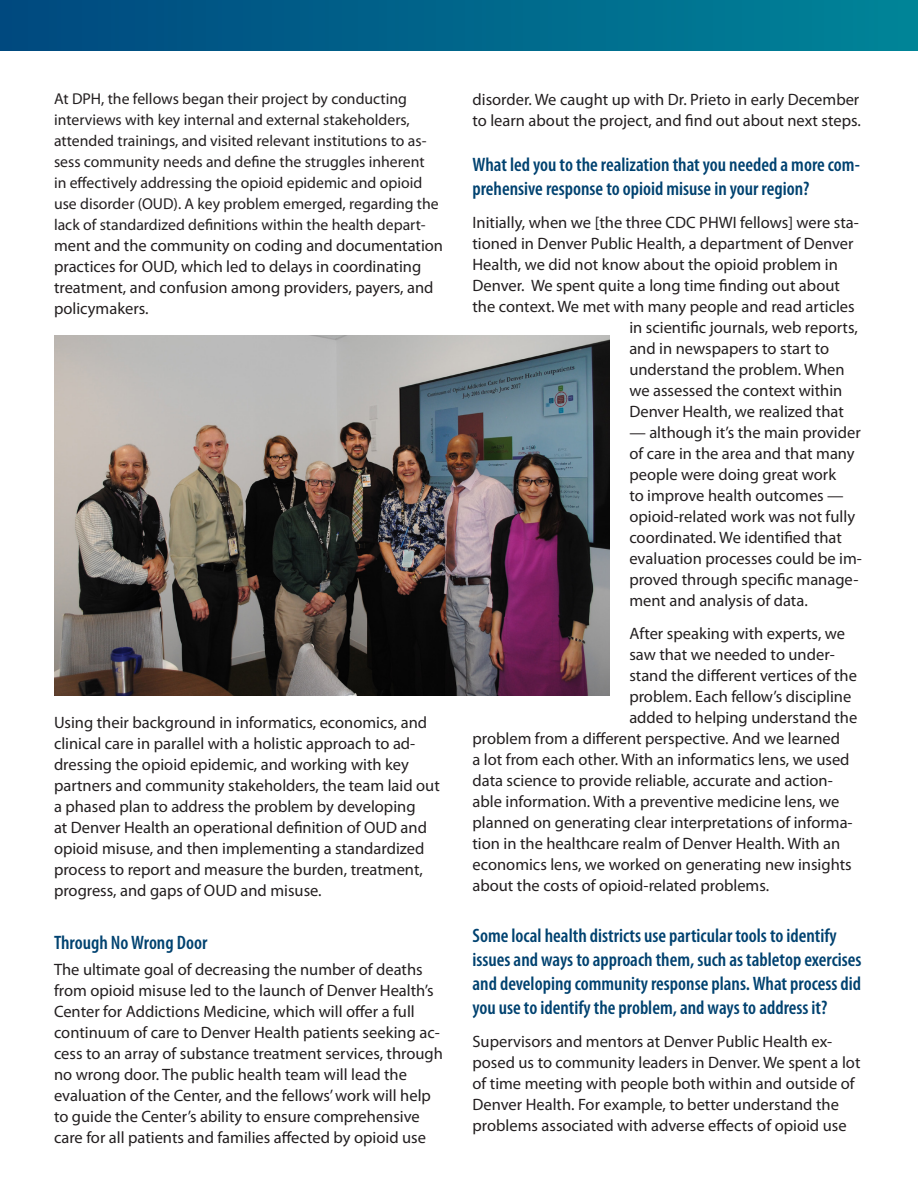
<style>
.page{position:relative;width:918px;height:1188px;background:#fff}
.page>*{position:absolute;margin:0;border:0;box-sizing:border-box;transform-origin:0 0}
.t1{font:600 condensed 19.5px/24px "Myriad Pro";color:#004270}
.t2{font:16.5px/21px "Myriad Pro";color:#231f20}
.t3{font:15.75px/21px "Myriad Pro";color:#231f20}
</style>
<div class="page">
<div style="left:0;top:0;width:918px;height:50px;background:linear-gradient(to right,#00487f,#008498)"></div>
<img style="left:54px;top:335px;width:555px;height:360px">
<p class="t3" style="left:54px;top:88px;width:386px">At DPH, the fellows began their project by conducting interviews with key internal and external stakeholders, attended trainings, and visited relevant institutions to as&shy;sess community needs and define the struggles inherent in effectively addressing the opioid epidemic and opioid use disorder (OUD). A key problem emerged, regarding the lack of standardized definitions within the health depart-</p>
<p class="t2" style="left:54px;top:235px;width:391px">ment and the community on coding and documentation practices for OUD, which led to delays in coordinating treatment, and confusion among providers, payers, and policymakers.</p>
<p class="t2" style="left:54px;top:712px;width:387px">Using their background in informatics, economics, and clinical care in parallel with a holistic approach to ad&shy;dressing the opioid epidemic, and working with key partners and community stakeholders, the team laid out a phased plan to address the problem by developing<br>at Denver Health an operational definition of OUD and opioid misuse, and then implementing a standardized process to report and measure the burden, treatment, progress, and gaps of OUD and misuse.</p>
<p class="t1" style="left:54px;top:930px;width:155px">Through No Wrong Door</p>
<p class="t2" style="left:54px;top:959px;width:391px">The ultimate goal of decreasing the number of deaths from opioid misuse led to the launch of Denver Health’s Center for Addictions Medicine, which will offer a full continuum of care to Denver Health patients seeking ac&shy;cess to an array of substance treatment services, through no wrong door. The public health team will lead the evaluation of the Center, and the fellows’ work will help to guide the Center’s ability to ensure comprehensive care for all patients and families affected by opioid use</p>
<p class="t2" style="left:472px;top:88px;width:390px">disorder. We caught up with Dr. Prieto in early December to learn about the project, and find out about next steps.</p>
<p class="t1" style="left:472px;top:152px;width:389px">What led you to the realization that you needed a more com&shy;prehensive response to opioid misuse in your region?</p>
<p class="t2" style="left:472px;top:211px;width:388px">Initially, when we [the three CDC PHWI fellows] were sta-</p>
<p class="t2" style="left:472px;top:232px;width:383px">tioned in Denver Public Health, a department of Denver</p>
<p class="t2" style="left:472px;top:253px;width:367px">Health, we did not know about the opioid problem in</p>
<p class="t2" style="left:472px;top:274px;width:369px">Denver. We spent quite a long time finding out about</p>
<p class="t2" style="left:472px;top:295px;width:384px">the context. We met with many people and read articles</p>
<p class="t2" style="left:629px;top:316px;width:230px">in scientific journals, web reports,</p>
<p class="t2" style="left:629px;top:337px;width:201px">and in newspapers to start to</p>
<p class="t2" style="left:629px;top:358px;width:217px">understand the problem. When</p>
<p class="t2" style="left:629px;top:379px;width:215px">we assessed the context within</p>
<p class="t2" style="left:629px;top:400px;width:216px">Denver Health, we realized that</p>
<p class="t2" style="left:629px;top:421px;width:234px">— although it’s the main provider of care in the area and that many people were doing great work<br>to improve health outcomes — opioid-related work was not fully coordinated. We identified that evaluation processes could be im&shy;proved through specific manage&shy;ment and analysis of data.</p>
<p class="t2" style="left:629px;top:622px;width:217px">After speaking with experts, we</p>
<p class="t2" style="left:629px;top:643px;width:207px">saw that we needed to under-</p>
<p class="t2" style="left:629px;top:664px;width:229px">stand the different vertices of the</p>
<p class="t2" style="left:629px;top:685px;width:224px">problem. Each fellow’s discipline</p>
<p class="t2" style="left:629px;top:706px;width:230px">added to helping understand the</p>
<p class="t2" style="left:472px;top:727px;width:369px">problem from a different perspective. And we learned</p>
<p class="t2" style="left:472px;top:748px;width:379px">a lot from each other. With an informatics lens, we used</p>
<p class="t2" style="left:472px;top:769px;width:362px">data science to provide reliable, accurate and action-</p>
<p class="t2" style="left:472px;top:790px;width:368px">able information. With a preventive medicine lens, we</p>
<p class="t2" style="left:472px;top:811px;width:382px">planned on generating clear interpretations of informa-</p>
<p class="t2" style="left:472px;top:832px;width:369px">tion in the healthcare realm of Denver Health. With an</p>
<p class="t2" style="left:472px;top:853px;width:381px">economics lens, we worked on generating new insights</p>
<p class="t2" style="left:472px;top:874px;width:298px">about the costs of opioid-related problems.</p>
<p class="t1" style="left:472px;top:923px;width:390px">Some local health districts use particular tools to identify issues and ways to approach them, such as tabletop exercises and developing community response plans. What process did you use to identify the problem, and ways to address it?</p>
<p class="t2" style="left:472px;top:1030px;width:390px">Supervisors and mentors at Denver Public Health ex&shy;posed us to community leaders in Denver. We spent a lot of time meeting with people both within and outside of Denver Health. For example, to better understand the problems associated with adverse effects of opioid use</p>
</div>
